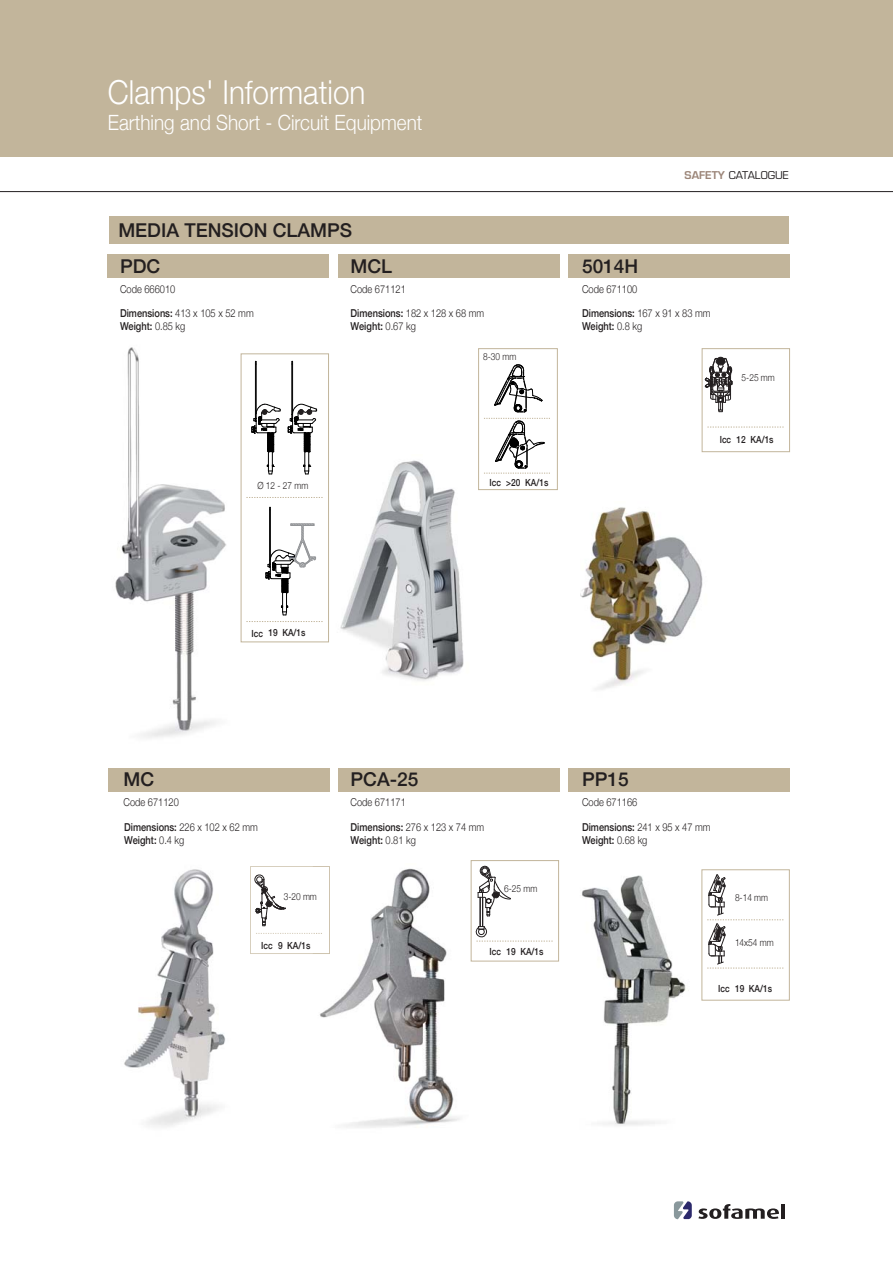
<style>
.page{position:relative;width:893px;height:1261px;background:#fff}
.page>*{position:absolute;margin:0;border:0;box-sizing:border-box;transform-origin:0 0}
.t1{font:300 33px "Helvetica Neue";color:#fff;scale:.9 1}
.t2{font:300 21px "Helvetica Neue";color:#fff;scale:.9 1}
.t3{font:500 19.05px/35.8px "Helvetica Neue";color:#231f20}
.t4{font:500 10.95px/13px "Helvetica Neue";color:#231f20;scale:.85 1}
.t5{font:300 10.95px "Helvetica Neue";color:#231f20;scale:.85 1}
.t6{font:10.5px "Eurostile";color:#231f20}
.t7{font:500 9.75px "Helvetica Neue";color:#231f20;scale:.85 1}
.t8{font:300 9.75px "Helvetica Neue";color:#231f20;scale:.85 1}
.s1{font-weight:600;color:#9b8578}
.s2{font-weight:300}
</style>
<div class="page">
<svg style="left:698px;top:1204px;width:81px;height:14px"></svg>
<hr style="left:781px;top:1203px;width:4px;height:15px;background:#231f20">
<svg style="left:673px;top:1201px;width:18px;height:17px"></svg>
<div style="left:0;top:0;width:892px;height:157px;background:#c2b59b"></div>
<hr style="left:0;top:191px;width:892px;height:1px;background:#231f20">
<img style="left:340px;top:460px;width:124px;height:221px">
<img style="left:124px;top:869px;width:102px;height:258px">
<div style="left:701px;top:869px;width:88px;height:131px;border:1px solid #c2b59b"></div>
<svg style="left:707px;top:874px;width:76px;height:94px"></svg>
<img style="left:582px;top:875px;width:107px;height:251px">
<div style="left:701px;top:348px;width:88px;height:104px;border:1px solid #c2b59b"></div>
<svg style="left:705px;top:356px;width:27px;height:56px"></svg>
<svg style="left:707px;top:426px;width:77px;height:1px"></svg>
<img style="left:580px;top:507px;width:123px;height:183px">
<img style="left:312px;top:866px;width:167px;height:262px">
<svg style="left:250px;top:866px;width:79px;height:87px"></svg>
<div style="left:470px;top:860px;width:89px;height:101px;border:1px solid #c2b59b"></div>
<svg style="left:471px;top:862px;width:82px;height:79px"></svg>
<div style="left:107px;top:255px;width:221px;height:23px;background:#c2b59b"></div>
<div style="left:338px;top:255px;width:221px;height:23px;background:#c2b59b"></div>
<div style="left:568px;top:255px;width:221px;height:23px;background:#c2b59b"></div>
<div style="left:109px;top:768px;width:221px;height:23px;background:#c2b59b"></div>
<div style="left:338px;top:768px;width:221px;height:23px;background:#c2b59b"></div>
<div style="left:568px;top:768px;width:221px;height:23px;background:#c2b59b"></div>
<div style="left:109px;top:216px;width:679px;height:28px;background:#c2b59b"></div>
<img style="left:115px;top:347px;width:135px;height:391px">
<div style="left:478px;top:348px;width:79px;height:142px;border:1px solid #c2b59b"></div>
<svg style="left:494px;top:364px;width:48px;height:48px"></svg>
<svg style="left:484px;top:418px;width:66px;height:55px"></svg>
<div style="left:241px;top:353px;width:88px;height:289px;border:1px solid #c2b59b"></div>
<svg style="left:246px;top:621px;width:77px;height:1px"></svg>
<svg style="left:246px;top:497px;width:77px;height:1px"></svg>
<svg style="left:265px;top:523px;width:51px;height:92px"></svg>
<hr style="left:270px;top:509px;width:1px;height:50px;background:#000">
<hr style="left:269px;top:509px;width:1px;height:51px;background:#000">
<hr style="left:256px;top:364px;width:1px;height:49px;background:#000">
<hr style="left:255px;top:364px;width:1px;height:50px;background:#000">
<svg style="left:251px;top:404px;width:30px;height:70px"></svg>
<hr style="left:292px;top:364px;width:1px;height:49px;background:#000">
<hr style="left:291px;top:364px;width:1px;height:50px;background:#000">
<svg style="left:287px;top:404px;width:30px;height:70px"></svg>
<h1 class="t1" style="left:108px;top:72px;width:288px">Clamps' Information</h1>
<h2 class="t2" style="left:108px;top:109px;width:351px">Earthing and Short - Circuit Equipment</h2>
<h3 class="t3" style="left:118px;top:212px;width:235px">MEDIA TENSION CLAMPS<br>PDC</h3>
<p class="t5" style="left:120px;top:282px;width:66px">Code 666010</p>
<h3 class="t3" style="left:350px;top:247px;width:43px">MCL</h3>
<p class="t5" style="left:350px;top:282px;width:66px">Code 671121</p>
<h3 class="t3" style="left:582px;top:247px;width:58px">5014H</h3>
<p class="t5" style="left:582px;top:282px;width:66px">Code 671100</p>
<p class="t6" style="left:684px;top:171px;width:106px"><span class="s1">SAFETY</span> CATALOGUE</p>
<p class="t4" style="left:120px;top:306px;width:159px">Dimensions: <span class="s2">413 x 105 x 52 mm<br></span>Weight: <span class="s2">0.85 kg</span></p>
<p class="t4" style="left:350px;top:306px;width:159px">Dimensions: <span class="s2">182 x 128 x 68 mm<br></span>Weight: <span class="s2">0.67 kg</span></p>
<p class="t4" style="left:582px;top:306px;width:153px">Dimensions: <span class="s2">167 x 91 x 83 mm<br></span>Weight: <span class="s2">0.8 kg</span></p>
<p class="t8" style="left:257px;top:480px;width:61px">Ø 12 - 27 mm</p>
<p class="t8" style="left:483px;top:350px;width:41px">8-30 mm</p>
<p class="t7" style="left:489px;top:476px;width:71px">Icc &gt;20 KA/1s</p>
<p class="t8" style="left:741px;top:371px;width:41px">5-25 mm</p>
<p class="t7" style="left:719px;top:433px;width:65px">Icc 12 KA/1s</p>
<p class="t7" style="left:251px;top:626px;width:65px">Icc 19 KA/1s</p>
<h3 class="t3" style="left:123px;top:760px;width:32px">MC</h3>
<p class="t5" style="left:123px;top:795px;width:66px">Code 671120</p>
<h3 class="t3" style="left:350px;top:761px;width:69px">PCA-25</h3>
<p class="t5" style="left:350px;top:795px;width:66px">Code 671171</p>
<h3 class="t3" style="left:582px;top:761px;width:48px">PP15</h3>
<p class="t5" style="left:582px;top:795px;width:66px">Code 671166</p>
<p class="t4" style="left:124px;top:819px;width:159px">Dimensions: <span class="s2">226 x 102 x 62 mm<br></span>Weight: <span class="s2">0.4 kg</span></p>
<p class="t4" style="left:350px;top:819px;width:159px">Dimensions: <span class="s2">276 x 123 x 74 mm<br></span>Weight: <span class="s2">0.81 kg</span></p>
<p class="t4" style="left:582px;top:819px;width:153px">Dimensions: <span class="s2">241 x 95 x 47 mm<br></span>Weight: <span class="s2">0.68 kg</span></p>
<p class="t8" style="left:283px;top:890px;width:41px">3-20 mm</p>
<p class="t7" style="left:261px;top:939px;width:59px">Icc 9 KA/1s</p>
<p class="t8" style="left:504px;top:882px;width:41px">6-25 mm</p>
<p class="t7" style="left:489px;top:944px;width:65px">Icc 19 KA/1s</p>
<p class="t8" style="left:734px;top:891px;width:41px">8-14 mm</p>
<p class="t8" style="left:734px;top:936px;width:47px">14x54 mm</p>
<p class="t7" style="left:718px;top:981px;width:65px">Icc 19 KA/1s</p>
</div>
